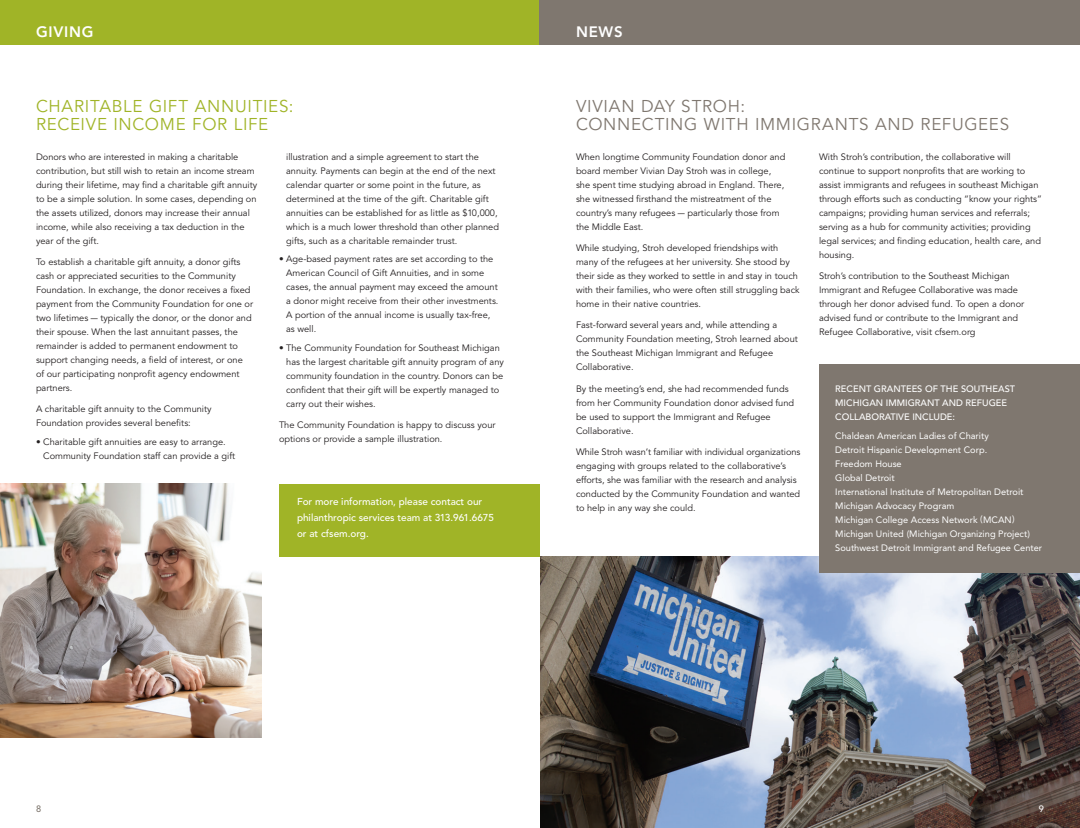
<style>
.page{position:relative;width:1080px;height:828px;background:#fff}
.page>*{position:absolute;margin:0;border:0;box-sizing:border-box;transform-origin:0 0}
.t1{font:17px/18px "Avenir LT Std";letter-spacing:.04em;color:#7f776f}
.t2{font:17px/18px "Avenir LT Std";letter-spacing:.04em;color:#a0b427}
.t3{font:800 15px "Avenir LT Std";letter-spacing:.05em;color:#fff}
.t4{font:500 10px/16px "Avenir LT Std";color:#fff}
.t5{font:9.2px/14px "Avenir LT Std";color:#231f20}
.t6{font:9.2px/14px "Avenir LT Std";color:#fff}
.CF_Main_Body_1{font:500 9.2px/14px "Avenir LT Std";color:#fff}
.CF_Main_Body_1-2{font:500 9.2px "Avenir LT Std";color:#7f776f}
</style>
<div class="page">
<img style="left:540px;top:557px;width:540px;height:271px">
<div style="left:0;top:0;width:540px;height:45px;background:#a0b427"></div>
<div style="left:540px;top:0;width:540px;height:45px;background:#7f776f"></div>
<div style="left:279px;top:484px;width:261px;height:73px;background:#a0b427"></div>
<div style="left:819px;top:364px;width:261px;height:208px;background:#7f776f"></div>
<img style="left:0;top:484px;width:262px;height:254px">
<p class="t3" style="left:36px;top:23px;width:59px">GIVING</p>
<p class="t3" style="left:576px;top:23px;width:48px">NEWS</p>
<p class="t2" style="left:36px;top:97px;width:259px">CHARITABLE GIFT ANNUITIES:<br>RECEIVE INCOME FOR LIFE</p>
<p class="t5" style="left:36px;top:150px;width:223px">Donors who are interested in making a charitable contribution, but still wish to retain an income stream during their lifetime, may find a charitable gift annuity to be a simple solution. In some cases, depending on the assets utilized, donors may increase their annual income, while also receiving a tax deduction in the year of the gift.</p>
<p class="t5" style="left:36px;top:255px;width:219px">To establish a charitable gift annuity, a donor gifts cash or appreciated securities to the Community Foundation. In exchange, the donor receives a fixed payment from the Community Foundation for one or two lifetimes — typically the donor, or the donor and their spouse. When the last annuitant passes, the remainder is added to permanent endowment to support changing needs, a field of interest, or one of our participating nonprofit agency endowment partners.</p>
<p class="t5" style="left:36px;top:402px;width:177px">A charitable gift annuity to the Community<br>Foundation provides several benefits:</p>
<p class="t5" style="left:43px;top:435px;width:194px;text-indent:-7px">• Charitable gift annuities are easy to arrange.<br>Community Foundation staff can provide a gift</p>
<p class="t5" style="left:286px;top:150px;width:214px">illustration and a simple agreement to start the annuity. Payments can begin at the end of the next calendar quarter or some point in the future, as determined at the time of the gift. Charitable gift annuities can be established for as little as $10,000, which is a much lower threshold than other planned gifts, such as a charitable remainder trust.</p>
<p class="t5" style="left:286px;top:253px;width:214px;text-indent:-7px">• Age-based payment rates are set according to the American Council of Gift Annuities, and in some cases, the annual payment may exceed the amount a donor might receive from their other investments.<br>A portion of the annual income is usually tax-free, as well.</p>
<p class="t5" style="left:286px;top:341px;width:219px;text-indent:-7px">• The Community Foundation for Southeast Michigan has the largest charitable gift annuity program of any community foundation in the country. Donors can be confident that their gift will be expertly managed to carry out their wishes.</p>
<p class="t5" style="left:279px;top:418px;width:218px">The Community Foundation is happy to discuss your options or provide a sample illustration.</p>
<p class="t4" style="left:297px;top:494px;width:199px">For more information, please contact our philanthropic services team at 313.961.6675 or at cfsem.org.</p>
<p class="t1" style="left:576px;top:97px;width:435px">VIVIAN DAY STROH:<br>CONNECTING WITH IMMIGRANTS AND REFUGEES</p>
<p class="t5" style="left:576px;top:150px;width:211px">When longtime Community Foundation donor and board member Vivian Day Stroh was in college, she spent time studying abroad in England. There, she witnessed firsthand the mistreatment of the country’s many refugees — particularly those from the Middle East.</p>
<p class="t5" style="left:576px;top:241px;width:225px">While studying, Stroh developed friendships with many of the refugees at her university. She stood by their side as they worked to settle in and stay in touch with their families, who were often still struggling back home in their native countries.</p>
<p class="t5" style="left:576px;top:318px;width:223px">Fast-forward several years and, while attending a Community Foundation meeting, Stroh learned about the Southeast Michigan Immigrant and Refugee Collaborative.</p>
<p class="t5" style="left:576px;top:382px;width:220px">By the meeting’s end, she had recommended funds from her Community Foundation donor advised fund be used to support the Immigrant and Refugee Collaborative.</p>
<p class="t5" style="left:576px;top:445px;width:226px">While Stroh wasn’t familiar with individual organizations engaging with groups related to the collaborative’s efforts, she was familiar with the research and analysis conducted by the Community Foundation and wanted to help in any way she could.</p>
<p class="t5" style="left:819px;top:150px;width:225px">With Stroh’s contribution, the collaborative will continue to support nonprofits that are working to assist immigrants and refugees in southeast Michigan through efforts such as conducting “know your rights” campaigns; providing human services and referrals; serving as a hub for community activities; providing legal services; and finding education, health care, and housing.</p>
<p class="t5" style="left:819px;top:269px;width:207px">Stroh’s contribution to the Southeast Michigan Immigrant and Refugee Collaborative was made through her donor advised fund. To open a donor advised fund or contribute to the Immigrant and Refugee Collaborative, visit cfsem.org</p>
<p class="CF_Main_Body_1" style="left:835px;top:382px;width:181px">RECENT GRANTEES OF THE SOUTHEAST<br>MICHIGAN IMMIGRANT AND REFUGEE<br>COLLABORATIVE INCLUDE:</p>
<p class="t6" style="left:835px;top:429px;width:208px">Chaldean American Ladies of Charity<br>Detroit Hispanic Development Corp.<br>Freedom House<br>Global Detroit<br>International Institute of Metropolitan Detroit Michigan Advocacy Program<br>Michigan College Access Network (MCAN)<br>Michigan United (Michigan Organizing Project)<br>Southwest Detroit Immigrant and Refugee Center</p>
<p class="CF_Main_Body_1-2" style="left:36px;top:804px;width:7px">8</p>
<p class="CF_Main_Body_1" style="left:1039px;top:803px;width:7px">9</p>
</div>
